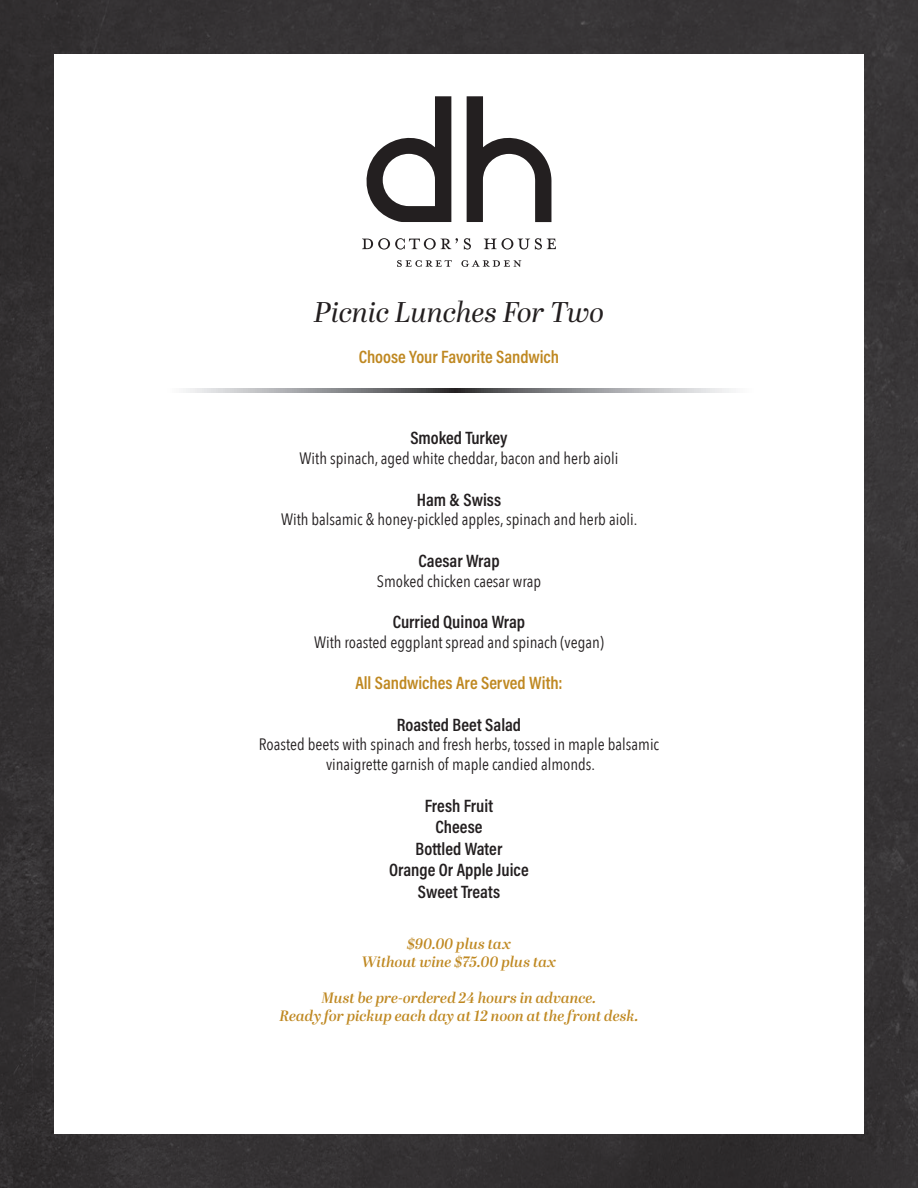
<style>
.page{position:relative;width:918px;height:1188px;background:#fff}
.page>*{position:absolute;margin:0;border:0;box-sizing:border-box;transform-origin:0 0}
.t1{font:italic 28.5px "Abril Display";color:#231f20}
.t2{font:600 18px "Acumin Pro Cond";color:#231f20}
.t3{font:600 18px "Acumin Pro Cond";letter-spacing:-.005em;color:#bf8821}
.t4{font:16.5px "Avenir Next Condensed";color:#231f20}
.t5{font:italic 600 15px "Abril Display";color:#bf8821}
</style>
<div class="page">
<img style="left:0;top:0;width:918px;height:1188px">
<div style="left:54px;top:54px;width:810px;height:1080px;background:#fff"></div>
<svg style="left:183px;top:388px;width:550px;height:5px;background:#969799"></svg>
<svg style="left:366px;top:96px;width:85px;height:126px"></svg>
<svg style="left:467px;top:96px;width:84px;height:126px"></svg>
<svg style="left:362px;top:238px;width:96px;height:12px"></svg>
<svg style="left:464px;top:238px;width:7px;height:12px"></svg>
<svg style="left:484px;top:238px;width:72px;height:12px"></svg>
<svg style="left:397px;top:260px;width:55px;height:7px"></svg>
<svg style="left:461px;top:260px;width:60px;height:7px"></svg>
<p class="t1" style="left:314px;top:292px;width:292px">Picnic Lunches For Two</p>
<p class="t3" style="left:359px;top:345px;width:202px">Choose Your Favorite Sandwich</p>
<p class="t2" style="left:410px;top:426px;width:99px">Smoked Turkey</p>
<p class="t4" style="left:300px;top:444px;width:320px">With spinach, aged white cheddar, bacon and herb aioli</p>
<p class="t2" style="left:417px;top:488px;width:86px">Ham &amp; Swiss</p>
<p class="t4" style="left:281px;top:505px;width:358px">With balsamic &amp; honey-pickled apples, spinach and herb aioli.</p>
<p class="t2" style="left:418px;top:549px;width:83px">Caesar Wrap</p>
<p class="t4" style="left:377px;top:567px;width:166px">Smoked chicken caesar wrap</p>
<p class="t2" style="left:393px;top:610px;width:134px">Curried Quinoa Wrap</p>
<p class="t4" style="left:314px;top:628px;width:291px">With roasted eggplant spread and spinach (vegan)</p>
<p class="t3" style="left:355px;top:671px;width:209px">All Sandwiches Are Served With:</p>
<p class="t2" style="left:397px;top:713px;width:126px">Roasted Beet Salad</p>
<p class="t4" style="left:259px;top:730px;width:402px">Roasted beets with spinach and fresh herbs, tossed in maple balsamic</p>
<p class="t4" style="left:326px;top:750px;width:271px">vinaigrette garnish of maple candied almonds.</p>
<p class="t2" style="left:425px;top:794px;width:70px">Fresh Fruit</p>
<p class="t2" style="left:435px;top:815px;width:49px">Cheese</p>
<p class="t2" style="left:416px;top:837px;width:88px">Bottled Water</p>
<p class="t2" style="left:389px;top:858px;width:141px">Orange Or Apple Juice</p>
<p class="t2" style="left:418px;top:880px;width:84px">Sweet Treats</p>
<p class="t5" style="left:407px;top:934px;width:105px">$90.00 plus tax</p>
<p class="t5" style="left:362px;top:952px;width:196px">Without wine $75.00 plus tax</p>
<p class="t5" style="left:322px;top:988px;width:276px">Must be pre-ordered 24 hours in advance.</p>
<p class="t5" style="left:279px;top:1006px;width:361px">Ready for pickup each day at 12 noon at the front desk.</p>
</div>
